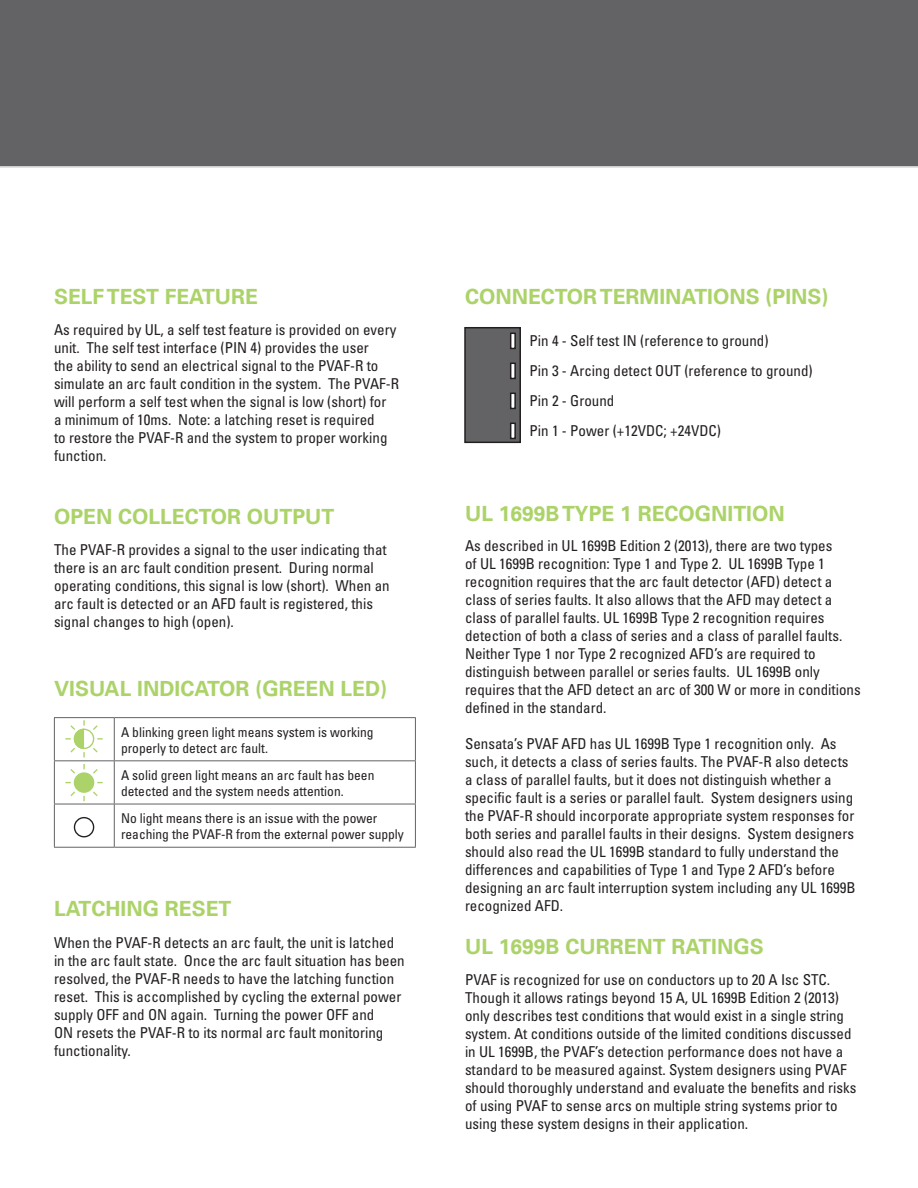
<style>
.page{position:relative;width:918px;height:1188px;background:#fff}
.page>*{position:absolute;margin:0;border:0;box-sizing:border-box;transform-origin:0 0}
.t1{font:700 21px "Univers LT Std";color:#acd369}
.t2{font:condensed 15px/18px "Univers";color:#231f20}
.t3{font:condensed 13.5px/16.2px "Univers";color:#231f20}
</style>
<div class="page">
<div style="left:0;top:0;width:918px;height:168px;background:#636366"></div>
<hr style="left:54px;top:717px;width:60px;height:1px;background:#636366">
<hr style="left:54px;top:718px;width:1px;height:42px;background:#636366">
<hr style="left:114px;top:717px;width:302px;height:1px;background:#636366">
<hr style="left:114px;top:718px;width:1px;height:42px;background:#636366">
<hr style="left:415px;top:718px;width:1px;height:42px;background:#636366">
<hr style="left:54px;top:760px;width:60px;height:1px;background:#636366">
<hr style="left:54px;top:761px;width:1px;height:43px;background:#636366">
<hr style="left:114px;top:760px;width:302px;height:1px;background:#636366">
<hr style="left:114px;top:761px;width:1px;height:43px;background:#636366">
<hr style="left:415px;top:761px;width:1px;height:43px;background:#636366">
<hr style="left:54px;top:804px;width:60px;height:1px;background:#636366">
<hr style="left:54px;top:804px;width:1px;height:43px;background:#636366">
<hr style="left:114px;top:804px;width:302px;height:1px;background:#636366">
<hr style="left:114px;top:804px;width:1px;height:43px;background:#636366">
<hr style="left:415px;top:804px;width:1px;height:43px;background:#636366">
<hr style="left:54px;top:847px;width:60px;height:1px;background:#636366">
<hr style="left:114px;top:847px;width:302px;height:1px;background:#636366">
<div style="left:74px;top:729px;width:20px;height:20px;border:1px solid #acd369;border-radius:50%"></div>
<svg style="left:93px;top:725px;width:5px;height:5px"></svg>
<svg style="left:97px;top:738px;width:6px;height:2px"></svg>
<svg style="left:93px;top:748px;width:5px;height:5px"></svg>
<svg style="left:65px;top:720px;width:20px;height:37px"></svg>
<div style="left:74px;top:773px;width:20px;height:19px;background:#acd369;border-radius:50%"></div>
<div style="left:74px;top:772px;width:20px;height:21px;border:1px solid #acd369;border-radius:50%"></div>
<svg style="left:93px;top:769px;width:5px;height:5px"></svg>
<svg style="left:70px;top:791px;width:5px;height:5px"></svg>
<svg style="left:93px;top:791px;width:5px;height:5px"></svg>
<svg style="left:70px;top:769px;width:5px;height:5px"></svg>
<div style="left:74px;top:817px;width:20px;height:20px;border:1px solid #231f20;border-radius:50%"></div>
<div style="left:465px;top:328px;width:55px;height:114px;background:#636366"></div>
<div style="left:464px;top:327px;width:57px;height:116px;border:2px solid #231f20"></div>
<div style="left:510px;top:333px;width:6px;height:16px;border:2px solid #231f20"></div>
<div style="left:510px;top:363px;width:6px;height:16px;border:2px solid #231f20"></div>
<div style="left:510px;top:393px;width:6px;height:16px;border:2px solid #231f20"></div>
<div style="left:510px;top:423px;width:6px;height:16px;border:2px solid #231f20"></div>
<p class="t1" style="left:54px;top:284px;width:206px">SELF TEST FEATURE</p>
<p class="t2" style="left:54px;top:321px;width:347px">As required by UL, a self test feature is provided on every unit. The self test interface (PIN 4) provides the user<br>the ability to send an electrical signal to the PVAF-R to simulate an arc fault condition in the system. The PVAF-R will perform a self test when the signal is low (short) for<br>a minimum of 10ms. Note: a latching reset is required<br>to restore the PVAF-R and the system to proper working function.</p>
<p class="t1" style="left:54px;top:504px;width:282px">OPEN COLLECTOR OUTPUT</p>
<p class="t2" style="left:54px;top:541px;width:337px">The PVAF-R provides a signal to the user indicating that there is an arc fault condition present. During normal operating conditions, this signal is low (short). When an arc fault is detected or an AFD fault is registered, this signal changes to high (open).</p>
<p class="t1" style="left:54px;top:676px;width:335px">VISUAL INDICATOR (GREEN LED)</p>
<p class="t3" style="left:121px;top:723px;width:254px">A blinking green light means system is working properly to detect arc fault.</p>
<p class="t3" style="left:121px;top:767px;width:255px">A solid green light means an arc fault has been detected and the system needs attention.</p>
<p class="t3" style="left:121px;top:810px;width:284px">No light means there is an issue with the power reaching the PVAF-R from the external power supply</p>
<p class="t1" style="left:54px;top:897px;width:179px">LATCHING RESET</p>
<p class="t2" style="left:54px;top:933px;width:352px">When the PVAF-R detects an arc fault, the unit is latched in the arc fault state. Once the arc fault situation has been resolved, the PVAF-R needs to have the latching function reset. This is accomplished by cycling the external power supply OFF and ON again. Turning the power OFF and<br>ON resets the PVAF-R to its normal arc fault monitoring functionality.</p>
<p class="t1" style="left:465px;top:284px;width:365px">CONNECTOR TERMINATIONS (PINS)</p>
<p class="t2" style="left:530px;top:331px;width:241px">Pin 4 - Self test IN (reference to ground)</p>
<p class="t2" style="left:530px;top:361px;width:285px">Pin 3 - Arcing detect OUT (reference to ground)</p>
<p class="t2" style="left:530px;top:391px;width:86px">Pin 2 - Ground</p>
<p class="t2" style="left:530px;top:421px;width:193px">Pin 1 - Power (+12VDC; +24VDC)</p>
<p class="t1" style="left:465px;top:502px;width:321px">UL 1699B TYPE 1 RECOGNITION</p>
<p class="t2" style="left:465px;top:536px;width:397px">As described in UL 1699B Edition 2 (2013), there are two types<br>of UL 1699B recognition: Type 1 and Type 2. UL 1699B Type 1 recognition requires that the arc fault detector (AFD) detect a class of series faults. It also allows that the AFD may detect a class of parallel faults. UL 1699B Type 2 recognition requires detection of both a class of series and a class of parallel faults.<br>Neither Type 1 nor Type 2 recognized AFD’s are required to distinguish between parallel or series faults. UL 1699B only requires that the AFD detect an arc of 300 W or more in conditions defined in the standard.</p>
<p class="t2" style="left:465px;top:734px;width:392px">Sensata’s PVAF AFD has UL 1699B Type 1 recognition only. As such, it detects a class of series faults. The PVAF-R also detects a class of parallel faults, but it does not distinguish whether a specific fault is a series or parallel fault. System designers using the PVAF-R should incorporate appropriate system responses for both series and parallel faults in their designs. System designers should also read the UL 1699B standard to fully understand the differences and capabilities of Type 1 and Type 2 AFD’s before designing an arc fault interruption system including any UL 1699B recognized AFD.</p>
<p class="t1" style="left:465px;top:934px;width:300px">UL 1699B CURRENT RATINGS</p>
<p class="t2" style="left:465px;top:971px;width:393px">PVAF is recognized for use on conductors up to 20 A Isc STC.<br>Though it allows ratings beyond 15 A, UL 1699B Edition 2 (2013) only describes test conditions that would exist in a single string system. At conditions outside of the limited conditions discussed in UL 1699B, the PVAF’s detection performance does not have a standard to be measured against. System designers using PVAF should thoroughly understand and evaluate the benefits and risks of using PVAF to sense arcs on multiple string systems prior to using these system designs in their application.</p>
</div>
